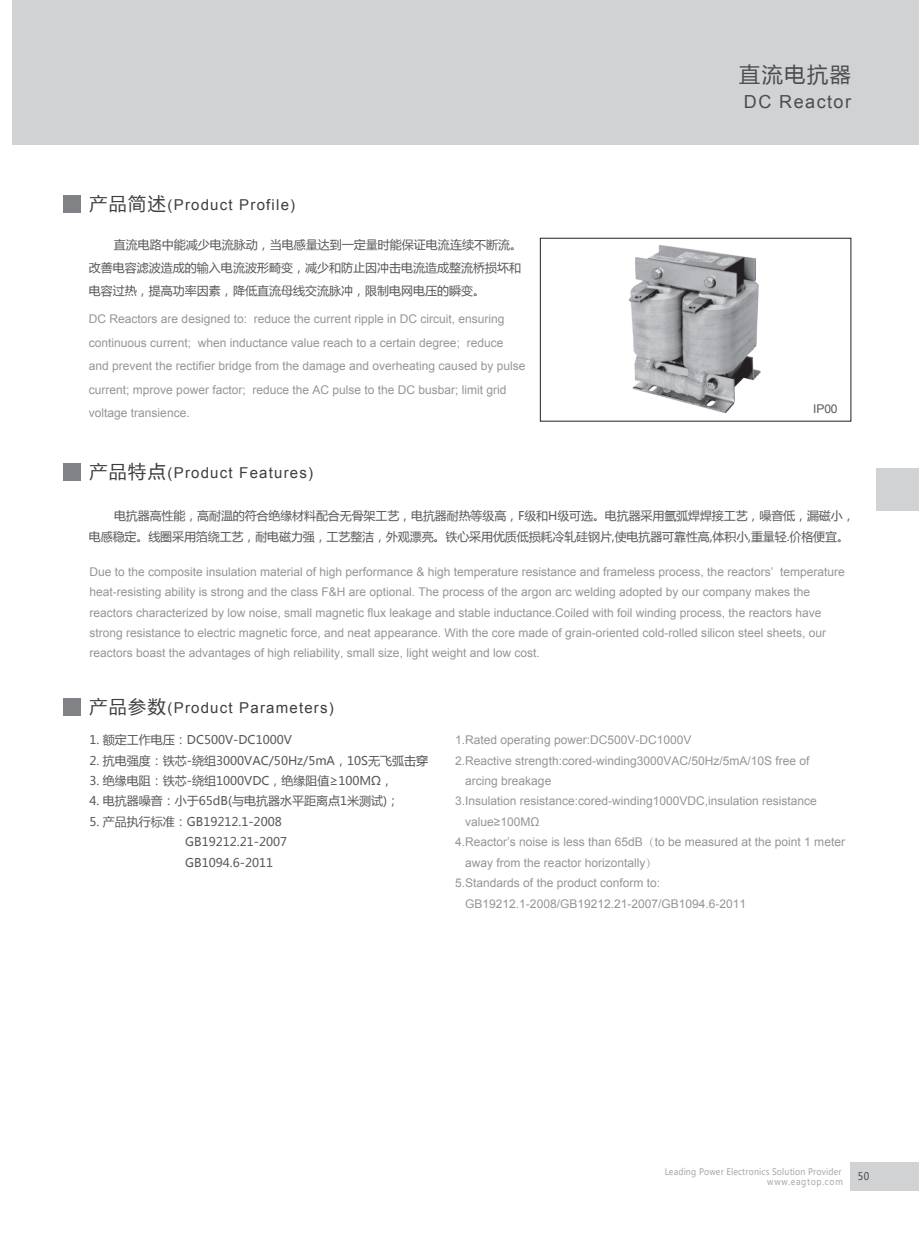
<style>
.page{position:relative;width:919px;height:1238px;background:#fff}
.page>*{position:absolute;margin:0;border:0;box-sizing:border-box;transform-origin:0 0}
.t1{font:21px "Microsoft Ya Hei";letter-spacing:.08em;color:#4b4c4d}
.t2{font:18px "Arial";letter-spacing:.08em;color:#4b4c4d}
.t3{font:15px "Arial";letter-spacing:.08em;color:#3e3e3f}
.t4{font:12px/23.4px "Arial";color:#939598}
.t5{font:12px/20.4px "Microsoft Ya Hei";color:#57585a}
.t6{font:12px "Arial";color:#57585a}
.t7{font:10.5px "Microsoft Ya Hei";color:#4b4c4d;scale:.9 1}
.t8{font:9px/10.2px "Microsoft Ya Hei";letter-spacing:.02em;color:#a8a9ad;text-align:right;scale:.9 1}
.s1{font-family:"Microsoft Ya Hei";font-size:18px}
.s2{font-family:"Adobe Song Std";font-weight:300}
</style>
<div class="page">
<div style="left:876px;top:468px;width:42px;height:42px;background:#d1d2d4"></div>
<div style="left:850px;top:1162px;width:68px;height:28px;background:#d1d2d4"></div>
<div style="left:13px;top:0;width:905px;height:145px;background:#d1d2d4"></div>
<div style="left:64px;top:196px;width:17px;height:17px;background:#808285"></div>
<div style="left:64px;top:463px;width:17px;height:17px;background:#808285"></div>
<div style="left:64px;top:698px;width:17px;height:17px;background:#808285"></div>
<div style="left:540px;top:238px;width:311px;height:183px;border:1px solid #231f20"></div>
<img style="left:620px;top:237px;width:151px;height:185px">
<p class="t3" style="left:89px;top:195px;width:207px"><span class="s1">产品简述</span>(Product Profile)</p>
<p class="t5" style="left:89px;top:232px;width:434px;line-height:23.4px;text-align:justify;text-indent:25px">直流电路中能减少电流脉动，当电感量达到一定量时能保证电流连续不断流。改善电容滤波造成的输入电流波形畸变，减少和防止因冲击电流造成整流桥损坏和电容过热，提高功率因素，降低直流母线交流脉冲，限制电网电压的瞬变。</p>
<p class="t4" style="left:89px;top:307px;width:438px">DC Reactors are designed to: reduce the current ripple in DC circuit, ensuring continuous current; when inductance value reach to a certain degree; reduce and prevent the rectifier bridge from the damage and overheating caused by pulse current; mprove power factor; reduce the AC pulse to the DC busbar; limit grid voltage transience.</p>
<h1 class="t1" style="left:739px;top:60px;width:113px">直流电抗器</h1>
<h2 class="t2" style="left:744px;top:89px;width:108px">DC Reactor</h2>
<p class="t6" style="left:813px;top:400px;width:26px">IP00</p>
<p class="t3" style="left:89px;top:463px;width:225px"><span class="s1">产品特点</span>(Product Features)</p>
<p class="t5" style="left:89px;top:505px;width:767px;text-indent:25px">电抗器高性能，高耐温的符合绝缘材料配合无骨架工艺，电抗器耐热等级高，F级和H级可选。电抗器采用氩弧焊焊接工艺，噪音低，漏磁小，电感稳定。线圈采用箔绕工艺，耐电磁力强，工艺整洁，外观漂亮。铁心采用优质低损耗冷轧硅钢片,使电抗器可靠性高,体积小,重量轻.价格便宜。</p>
<p class="t4" style="left:89px;top:561px;width:756px;line-height:20.4px">Due to the composite insulation material of high performance &amp; high temperature resistance and frameless process, the reactors’ temperature heat-resisting ability is strong and the class F&amp;H are optional. The process of the argon arc welding adopted by our company makes the reactors characterized by low noise, small magnetic flux leakage and stable inductance.Coiled with foil winding process, the reactors have strong resistance to electric magnetic force, and neat appearance. With the core made of grain-oriented cold-rolled silicon steel sheets, our reactors boast the advantages of high reliability, small size, light weight and low cost.</p>
<p class="t3" style="left:89px;top:698px;width:246px"><span class="s1">产品参数</span>(Product Parameters)</p>
<p class="t5" style="left:89px;top:729px;width:204px">1. 额定工作电压：DC500V-DC1000V</p>
<p class="t5" style="left:89px;top:749px;width:340px">2. 抗电强度：铁芯-绕组3000VAC/50Hz/5mA，10S无飞弧击穿</p>
<p class="t5" style="left:89px;top:770px;width:305px">3. 绝缘电阻：铁芯-绕组1000VDC，绝缘阻值≥100MΩ，</p>
<p class="t5" style="left:89px;top:790px;width:311px">4. 电抗器噪音：小于65dB(与电抗器水平距离点1米测试)；</p>
<p class="t5" style="left:185px;top:811px;width:103px;text-indent:-96px">5. 产品执行标准：GB19212.1-2008<br>GB19212.21-2007<br>GB1094.6-2011</p>
<p class="t4" style="left:455px;top:728px;width:238px">1.Rated operating power:DC500V-DC1000V</p>
<p class="t4" style="left:455px;top:748px;width:356px">2.Reactive strength:cored-winding3000VAC/50Hz/5mA/10S free of</p>
<p class="t4" style="left:465px;top:769px;width:88px">arcing breakage</p>
<p class="t4" style="left:455px;top:789px;width:363px">3.Insulation resistance:cored-winding1000VDC,insulation resistance</p>
<p class="t4" style="left:465px;top:810px;width:76px">value≥100MΩ</p>
<p class="t4" style="left:455px;top:830px;width:391px">4.Reactor’s noise is less than 65dB<span class="s2">（</span>to be measured at the point 1 meter</p>
<p class="t4" style="left:465px;top:850px;width:194px">away from the reactor horizontally<span class="s2">）</span></p>
<p class="t4" style="left:455px;top:871px;width:206px">5.Standards of the product conform to:</p>
<p class="t4" style="left:465px;top:891px;width:282px">GB19212.1-2008/GB19212.21-2007/GB1094.6-2011</p>
<p class="t8" style="left:664px;top:1166px;width:199px">Leading Power Electronics Solution Provider www.eagtop.com</p>
<p class="t7" style="left:857px;top:1169px;width:15px">50</p>
</div>
